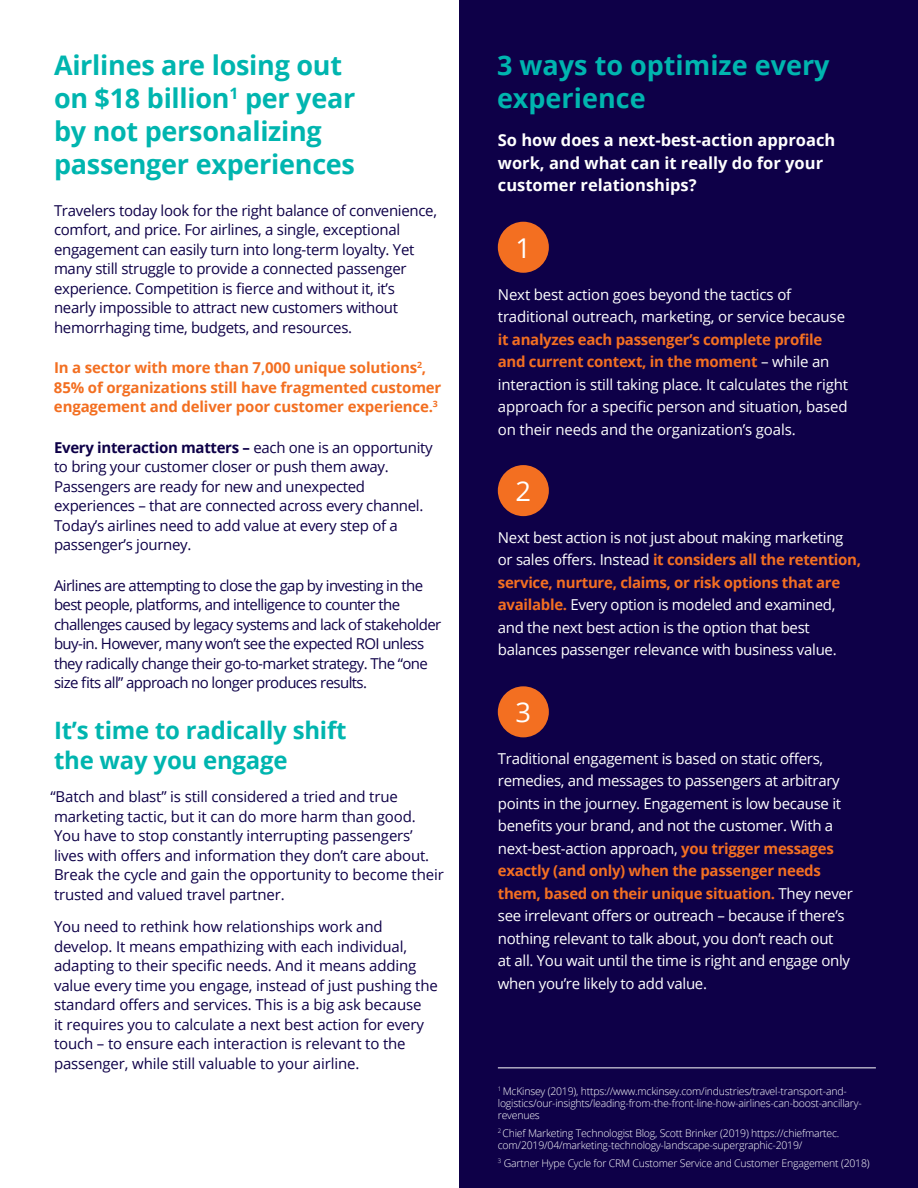
<style>
.page{position:relative;width:918px;height:1188px;background:#fff}
.page>*{position:absolute;margin:0;border:0;box-sizing:border-box;transform-origin:0 0}
.t1{font:27.3px "Open Sans";color:#fff}
.t2{font:700 27px/33px "Open Sans";letter-spacing:-.01em;color:#00b5af}
.t3{font:700 24px/30px "Open Sans";letter-spacing:-.01em;color:#00b5af}
.t4{font:700 16.5px/22.5px "Open Sans";color:#fff}
.t5{font:15px/19.5px "Open Sans";letter-spacing:-.02em;color:#0e0048}
.t6{font:15px/22.5px "Open Sans";letter-spacing:-.02em;color:#fff}
.t7{font:15px/19.5px "Open Sans";letter-spacing:-.04em;color:#0e0048}
.t8{font:700 15px/19.5px "Open Sans";letter-spacing:-.01em;color:#f36f21}
.t9{font:300 10.5px/12px "Open Sans";letter-spacing:-.02em;color:#fff}
.s1{font-weight:700}
.s2{font-weight:700;color:#f36f21}
</style>
<div class="page">
<div style="left:460px;top:0;width:458px;height:1188px;background:#0e0048"></div>
<div style="left:498px;top:222px;width:51px;height:51px;background:#f36f21;border-radius:50%"></div>
<div style="left:498px;top:465px;width:51px;height:51px;background:#f36f21;border-radius:50%"></div>
<div style="left:498px;top:686px;width:51px;height:51px;background:#f36f21;border-radius:50%"></div>
<hr style="left:498px;top:1068px;width:378px;height:1px;background:#fff">
<h2 class="t2" style="left:54px;top:48px;width:303px">Airlines are losing out on $18 billion<sup>1</sup> per year by not personalizing passenger experiences</h2>
<p class="t5" style="left:54px;top:200px;width:385px">Travelers today look for the right balance of convenience, comfort, and price. For airlines, a single, exceptional engagement can easily turn into long-term loyalty. Yet many still struggle to provide a connected passenger experience. Competition is fierce and without it, it’s nearly impossible to attract new customers without hemorrhaging time, budgets, and resources.</p>
<p class="t8" style="left:54px;top:358px;width:389px">In a sector with more than 7,000 unique solutions<sup>2</sup>,<br>85% of organizations still have fragmented customer engagement and deliver poor customer experience.<sup>3</sup></p>
<p class="t5" style="left:54px;top:437px;width:380px"><span class="s1">Every interaction matters –</span> each one is an opportunity to bring your customer closer or push them away.<br>Passengers are ready for new and unexpected experiences – that are connected across every channel.<br>Today’s airlines need to add value at every step of a passenger’s journey.</p>
<p class="t7" style="left:54px;top:575px;width:389px">Airlines are attempting to close the gap by investing in the best people, platforms, and intelligence to counter the challenges caused by legacy systems and lack of stakeholder buy-in. However, many won’t see the expected ROI unless they radically change their go-to-market strategy. The “one size fits all” approach no longer produces results.</p>
<h3 class="t3" style="left:54px;top:715px;width:294px">It’s time to radically shift the way you engage</h3>
<p class="t5" style="left:51px;top:786px;width:395px">“Batch and blast” is still considered a tried and true marketing tactic, but it can do more harm than good.<br>You have to stop constantly interrupting passengers’<br>lives with offers and information they don’t care about.<br>Break the cycle and gain the opportunity to become their trusted and valued travel partner.</p>
<p class="t5" style="left:54px;top:917px;width:385px">You need to rethink how relationships work and develop. It means empathizing with each individual, adapting to their specific needs. And it means adding value every time you engage, instead of just pushing the standard offers and services. This is a big ask because<br>it requires you to calculate a next best action for every touch – to ensure each interaction is relevant to the passenger, while still valuable to your airline.</p>
<h2 class="t2" style="left:497px;top:48px;width:334px">3 ways to optimize every experience</h2>
<p class="t4" style="left:498px;top:129px;width:339px">So how does a next-best-action approach work, and what can it really do for your customer relationships?</p>
<h1 class="t1" style="left:516px;top:229px;width:17px">1</h1>
<p class="t6" style="left:498px;top:283px;width:349px">Next best action goes beyond the tactics of traditional outreach, marketing, or service because</p>
<p class="t6" style="left:498px;top:328px;width:352px"><span class="s2">it analyzes each passenger’s complete profile and current context, in the moment</span> – while an interaction is still taking place. It calculates the right approach for a specific person and situation, based on their needs and the organization’s goals.</p>
<h1 class="t1" style="left:516px;top:472px;width:17px">2</h1>
<p class="t6" style="left:498px;top:526px;width:365px">Next best action is not just about making marketing or sales offers. Instead <span class="s2">it considers all the retention, service, nurture, claims, or risk options that are available.</span> Every option is modeled and examined, and the next best action is the option that best balances passenger relevance with business value.</p>
<h1 class="t1" style="left:516px;top:694px;width:17px">3</h1>
<p class="t6" style="left:498px;top:746px;width:356px">Traditional engagement is based on static offers, remedies, and messages to passengers at arbitrary points in the journey. Engagement is low because it benefits your brand, and not the customer. With a next-best-action approach, <span class="s2">you trigger messages exactly (and only) when the passenger needs them, based on their unique situation.</span> They never see irrelevant offers or outreach – because if there’s nothing relevant to talk about, you don’t reach out<br>at all. You wait until the time is right and engage only when you’re likely to add value.</p>
<p class="t9" style="left:498px;top:1085px;width:365px"><sup>1</sup> McKinsey (2019), https://www.mckinsey.com/industries/travel-transport-and&shy;logistics/our-insights/leading-from-the-front-line-how-airlines-can-boost-ancillary&shy;revenues</p>
<p class="t9" style="left:498px;top:1127px;width:343px"><sup>2</sup> Chief Marketing Technologist Blog, Scott Brinker (2019) https://chiefmartec. com/2019/04/marketing-technology-landscape-supergraphic-2019/</p>
<p class="t9" style="left:498px;top:1156px;width:373px"><sup>3</sup> Gartner Hype Cycle for CRM Customer Service and Customer Engagement (2018)</p>
</div>
